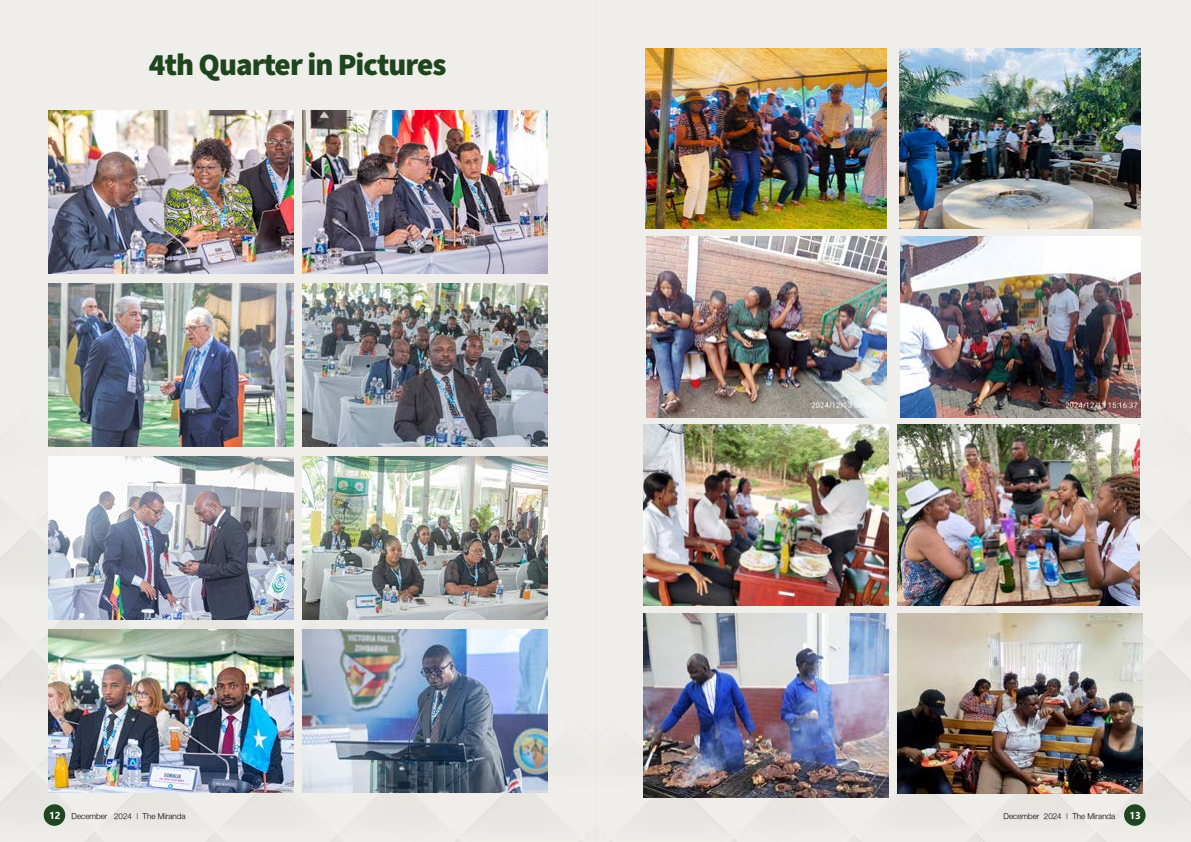
<style>
.page{position:relative;width:1191px;height:842px;background:#fff}
.page>*{position:absolute;margin:0;border:0;box-sizing:border-box;transform-origin:0 0}
.t1{font:900 31px "Source Sans 3";letter-spacing:-.03em;color:#1f451f}
.t2{font:700 10px "Gadugi";color:#fff}
.t3{font:300 8px "Helvetica Neue";color:#000}
.s1{font-family:"Gadugi";font-weight:700;font-size:10px;color:#fff}
</style>
<div class="page">
<div style="left:0;top:0;width:595px;height:842px;background:#f0eeea"></div>
<div style="left:595px;top:0;width:596px;height:842px;background:#f0eeea"></div>
<div style="left:44px;top:804px;width:21px;height:22px;background:#1e4721;border-radius:50%"></div>
<div style="left:1124px;top:804px;width:21px;height:22px;background:#1e4721;border-radius:50%"></div>
<img style="left:302px;top:110px;width:245px;height:164px">
<img style="left:899px;top:48px;width:241px;height:181px">
<img style="left:302px;top:456px;width:245px;height:164px">
<img style="left:897px;top:425px;width:242px;height:180px">
<img style="left:302px;top:283px;width:245px;height:164px">
<img style="left:900px;top:236px;width:240px;height:181px">
<img style="left:302px;top:629px;width:245px;height:164px">
<img style="left:897px;top:613px;width:245px;height:181px">
<img style="left:48px;top:110px;width:245px;height:164px">
<img style="left:646px;top:48px;width:240px;height:181px">
<img style="left:48px;top:456px;width:245px;height:164px">
<img style="left:643px;top:425px;width:246px;height:180px">
<img style="left:48px;top:283px;width:245px;height:164px">
<img style="left:646px;top:236px;width:240px;height:181px">
<img style="left:48px;top:629px;width:245px;height:164px">
<img style="left:643px;top:613px;width:246px;height:184px">
<h1 class="t1" style="left:149px;top:44px;width:299px">4th Quarter in Pictures</h1>
<p class="t3" style="left:49px;top:811px;width:138px"><span class="s1">12</span> December 2024 | The Miranda</p>
<p class="t3" style="left:1003px;top:811px;width:113px">December 2024 | The Miranda</p>
<p class="t2" style="left:1129px;top:809px;width:13px">13</p>
</div>
